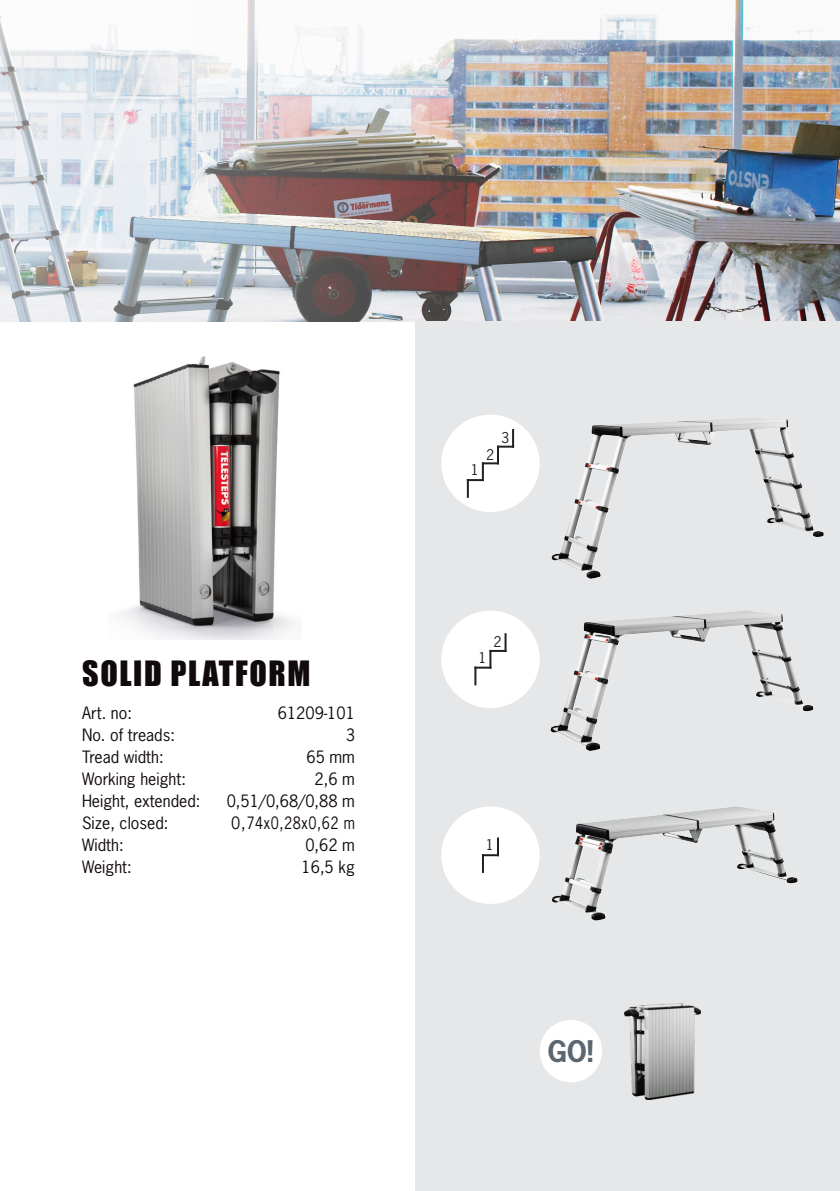
<style>
.page{position:relative;width:840px;height:1191px;background:#fff}
.page>*{position:absolute;margin:0;border:0;box-sizing:border-box;transform-origin:0 0}
.Versions{font:32px "Impact";letter-spacing:.05em;color:#110a0c}
.Product_Category{font:700 28px "News Gothic Std";color:#5a6670}
.Body{font:16px "News Gothic Std";color:#110a0c}
.Body-2{font:16px "News Gothic Std";letter-spacing:.04em;color:#110a0c}
.Product_Category-2{font:14px "News Gothic Std";color:#231f20}
</style>
<div class="page">
<img style="left:0;top:0;width:839px;height:321px">
<div style="left:415px;top:321px;width:424px;height:870px;background:#e6e7e9"></div>
<img style="left:122px;top:356px;width:173px;height:284px">
<img style="left:552px;top:806px;width:244px;height:114px">
<img style="left:550px;top:611px;width:209px;height:140px">
<img style="left:624px;top:1002px;width:76px;height:97px">
<div style="left:539px;top:1020px;width:62px;height:62px;background:#fff;border-radius:50%"></div>
<img style="left:551px;top:418px;width:220px;height:160px">
<div style="left:441px;top:415px;width:98px;height:97px;background:#fff;border-radius:50%"></div>
<svg style="left:466px;top:429px;width:48px;height:69px"></svg>
<div style="left:441px;top:610px;width:98px;height:98px;background:#fff;border-radius:50%"></div>
<svg style="left:474px;top:633px;width:32px;height:52px"></svg>
<div style="left:441px;top:806px;width:98px;height:98px;background:#fff;border-radius:50%"></div>
<svg style="left:481px;top:837px;width:17px;height:36px"></svg>
<p class="Versions" style="left:82px;top:649px;width:229px">SOLID PLATFORM</p>
<p class="Body" style="left:82px;top:702px;width:51px">Art. no:</p>
<p class="Body" style="left:278px;top:702px;width:79px">61209-101</p>
<p class="Body" style="left:82px;top:724px;width:94px">No. of treads:</p>
<p class="Body" style="left:345px;top:724px;width:11px">3</p>
<p class="Body" style="left:82px;top:746px;width:83px">Tread width:</p>
<p class="Body" style="left:306px;top:746px;width:50px">65 mm</p>
<p class="Body" style="left:82px;top:768px;width:105px">Working height:</p>
<p class="Body" style="left:314px;top:768px;width:42px">2,6 m</p>
<p class="Body" style="left:82px;top:790px;width:120px">Height, extended:</p>
<p class="Body" style="left:226px;top:790px;width:130px">0,51/0,68/0,88 m</p>
<p class="Body" style="left:82px;top:812px;width:88px">Size, closed:</p>
<p class="Body-2" style="left:231px;top:812px;width:125px">0,74x0,28x0,62 m</p>
<p class="Body" style="left:82px;top:834px;width:43px">Width:</p>
<p class="Body" style="left:305px;top:834px;width:51px">0,62 m</p>
<p class="Body" style="left:82px;top:856px;width:51px">Weight:</p>
<p class="Body" style="left:301px;top:856px;width:55px">16,5 kg</p>
<p class="Product_Category-2" style="left:470px;top:461px;width:10px">1</p>
<p class="Product_Category-2" style="left:485px;top:445px;width:10px">2</p>
<p class="Product_Category-2" style="left:501px;top:429px;width:10px">3</p>
<p class="Product_Category-2" style="left:493px;top:633px;width:10px">2</p>
<p class="Product_Category-2" style="left:478px;top:648px;width:10px">1</p>
<p class="Product_Category-2" style="left:485px;top:836px;width:10px">1</p>
<p class="Product_Category" style="left:547px;top:1033px;width:48px">GO!</p>
</div>
